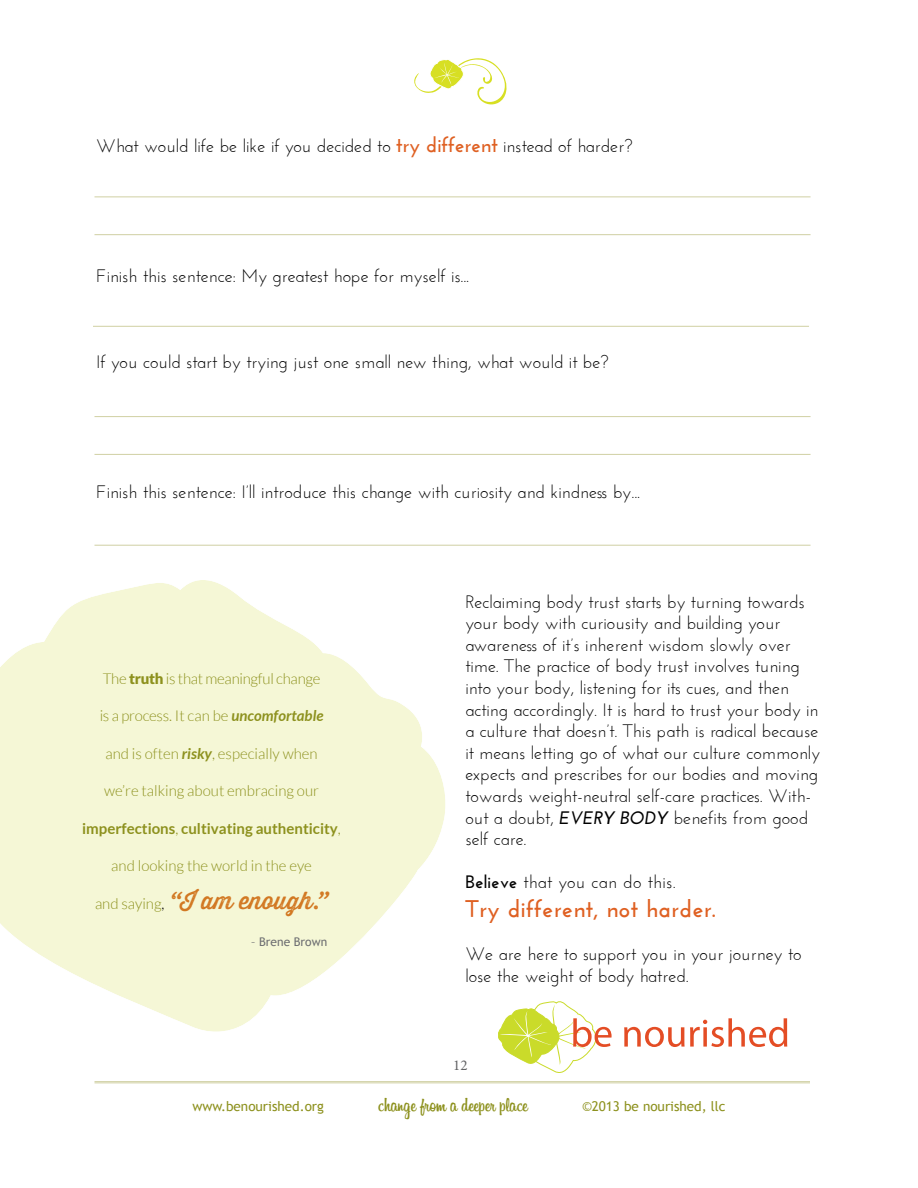
<style>
.page{position:relative;width:918px;height:1188px;background:#fff}
.page>*{position:absolute;margin:0;border:0;box-sizing:border-box;transform-origin:0 0}
.t1{font:700 24px "Josefin Sans";letter-spacing:.02em;color:#df6022}
.t2{font:24px "Thirsty Rough Reg One";color:#d27822}
.t3{font:19.5px "Billabong";color:#8d911e}
.t4{font:18px/21.6px "Josefin Sans";color:#000}
.t5{font:18px "Josefin Sans";letter-spacing:.02em;color:#000}
.t6{font:300 15px "Lato";color:#8d911e}
.t7{font:300 15px "Lato";letter-spacing:-.02em;color:#8d911e}
.t8{font:700 15px "Lato";color:#8d911e}
.t9{font:15px "Minion Pro";color:#636466}
.t10{font:13.5px "Trebuchet MS";color:#8d911e}
.t11{font:12px "Trebuchet MS";color:#6d6e71}
.s1{font-weight:700;font-size:21px;color:#df6022}
.s2{font-weight:900}
.s3{font-weight:700;font-style:italic}
.s4{font-weight:300}
.s5{font-family:"Lato";font-weight:300;font-size:15px;color:#8d911e}
.s6{font-family:"Lato";font-weight:300;font-size:15px;color:#000}
.s7{font-weight:700}
</style>
<div class="page">
<hr style="left:94px;top:1081px;width:716px;height:1px;background:#d0d0a3">
<hr style="left:94px;top:1083px;width:716px;height:1px;background:#d0d0a3">
<svg style="left:414px;top:58px;width:93px;height:46px"></svg>
<svg style="left:0;top:580px;width:445px;height:452px;fill:#f5f7d6"></svg>
<hr style="left:94px;top:197px;width:717px;height:1px;background:#d0d0a3">
<hr style="left:94px;top:234px;width:717px;height:1px;background:#d0d0a3">
<hr style="left:93px;top:326px;width:716px;height:1px;background:#d0d0a3">
<hr style="left:94px;top:416px;width:717px;height:1px;background:#d0d0a3">
<hr style="left:94px;top:454px;width:717px;height:1px;background:#d0d0a3">
<hr style="left:94px;top:545px;width:717px;height:1px;background:#d0d0a3">
<svg style="left:498px;top:1001px;width:114px;height:72px"></svg>
<svg style="left:624px;top:1018px;width:163px;height:29px"></svg>
<p class="t4" style="left:96px;top:135px;width:538px">What would life be like if you decided to <span class="s1">try different</span> instead of harder?</p>
<p class="t4" style="left:96px;top:265px;width:375px">Finish this sentence: My greatest hope for myself is...</p>
<p class="t4" style="left:96px;top:351px;width:514px">If you could start by trying just one small new thing, what would it be?</p>
<p class="t4" style="left:96px;top:481px;width:546px">Finish this sentence: I’ll introduce this change with curiosity and kindness by...</p>
<p class="t7" style="left:103px;top:670px;width:219px">The <span class="s2">truth</span> is that meaningful change</p>
<p class="t7" style="left:100px;top:708px;width:225px">is a process. It can be <span class="s3">uncomfortable</span></p>
<p class="t6" style="left:105px;top:745px;width:214px">and is often <span class="s3">risky</span>, especially when</p>
<p class="t6" style="left:104px;top:783px;width:217px">we’re talking about embracing our</p>
<p class="t8" style="left:82px;top:820px;width:260px">imperfections<span class="s4">,</span> cultivating authenticity<span class="s4">,</span></p>
<p class="t6" style="left:111px;top:858px;width:202px">and looking the world in the eye</p>
<h1 class="t2" style="left:95px;top:883px;width:235px"><span class="s5">and saying</span><span class="s6">,</span> “I am enough.”</h1>
<p class="t11" style="left:251px;top:935px;width:78px">– Brene Brown</p>
<p class="t4" style="left:465px;top:590px;width:356px">Reclaiming body trust starts by turning towards your body with curiousity and building your awareness of it’s inherent wisdom slowly over time. The practice of body trust involves tuning into your body, listening for its cues, and then acting accordingly. It is hard to trust your body in a culture that doesn’t. This path is radical because it means letting go of what our culture commonly expects and prescribes for our bodies and moving towards weight-neutral self-care practices. With&shy;out a doubt, <span class="s3">EVERY BODY</span> benefits from good self care.</p>
<p class="t5" style="left:465px;top:871px;width:212px"><span class="s7">Believe</span> that you can do this.</p>
<h1 class="t1" style="left:465px;top:895px;width:252px">Try different, not harder.</h1>
<p class="t4" style="left:465px;top:943px;width:338px">We are here to support you in your journey to lose the weight of body hatred.</p>
<p class="t9" style="left:453px;top:1055px;width:16px">12</p>
<p class="t10" style="left:192px;top:1098px;width:133px">www.benourished.org</p>
<p class="t3" style="left:378px;top:1093px;width:151px">change from a deeper place</p>
<p class="t10" style="left:582px;top:1098px;width:145px">©2013 be nourished, llc</p>
</div>
